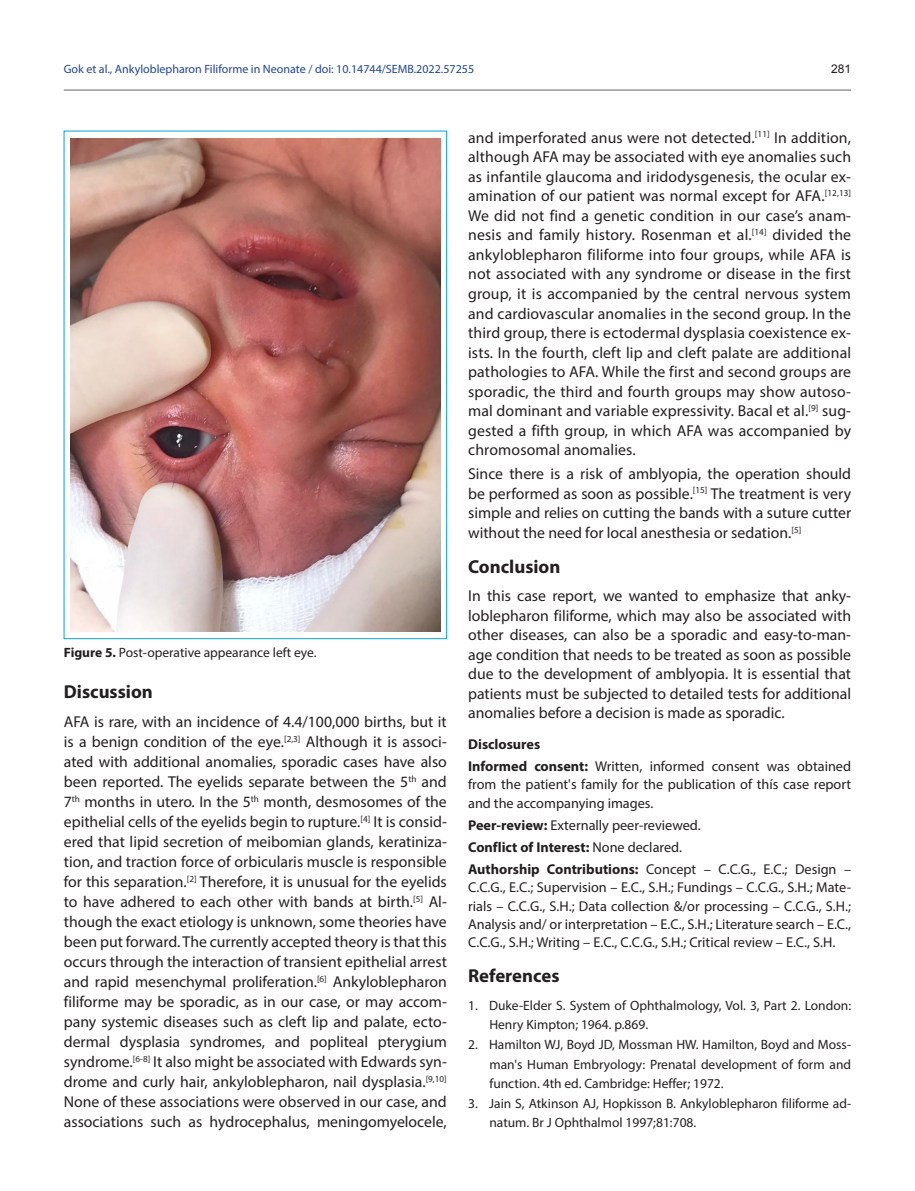
<style>
.page{position:relative;width:915px;height:1191px;background:#fff}
.page>*{position:absolute;margin:0;border:0;box-sizing:border-box;transform-origin:0 0}
.Başlık{font:700 18.75px "Myriad Pro";color:#231f20}
.Ana_metin{font:15.75px/19.5px "Myriad Pro";color:#231f20;text-align:justify}
.Ethic{font:14.25px/18px "Myriad Pro";color:#231f20;text-align:justify}
.Ethic-2{font:700 14.25px "Myriad Pro";color:#231f20}
.References{font:13.5px/19.5px "Myriad Pro";color:#231f20}
.Figure{font:13.5px "Myriad Pro";color:#231f20}
.t1{font:12px "Myriad Pro";color:#21449b}
.t2{font:12px "Arial";color:#231f20}
.s1{font-weight:700}
.s2{font-weight:400}
</style>
<div class="page">
<hr style="left:64px;top:89px;width:786px;height:2px;background:#939598">
<img style="left:70px;top:138px;width:370px;height:493px">
<p class="t1" style="left:64px;top:61px;width:412px">Gok et al., Ankyloblepharon Filiforme in Neonate / doi: 10.14744/SEMB.2022.57255</p>
<p class="t2" style="left:830px;top:60px;width:22px">281</p>
<p class="Figure" style="left:64px;top:644px;width:254px"><span class="s1">Figure 5.</span> Post-operative appearance left eye.</p>
<p class="Başlık" style="left:64px;top:679px;width:91px">Discussion</p>
<p class="Ana_metin" style="left:64px;top:711px;width:384px;line-height:20px">AFA is rare, with an incidence of 4.4/100,000 births, but it is a benign condition of the eye.<sup>[2,3]</sup> Although it is associ&shy;ated with additional anomalies, sporadic cases have also been reported. The eyelids separate between the 5<sup>th</sup> and 7<sup>th</sup> months in utero. In the 5<sup>th</sup> month, desmosomes of the epithelial cells of the eyelids begin to rupture.<sup>[4]</sup> It is consid&shy;ered that lipid secretion of meibomian glands, keratiniza&shy;tion, and traction force of orbicularis muscle is responsible for this separation.<sup>[2]</sup> Therefore, it is unusual for the eyelids to have adhered to each other with bands at birth.<sup>[5]</sup> Al&shy;though the exact etiology is unknown, some theories have been put forward. The currently accepted theory is that this occurs through the interaction of transient epithelial arrest and rapid mesenchymal proliferation.<sup>[6]</sup> Ankyloblepharon filiforme may be sporadic, as in our case, or may accom&shy;pany systemic diseases such as cleft lip and palate, ecto&shy;dermal dysplasia syndromes, and popliteal pterygium syndrome.<sup>[6-8]</sup> It also might be associated with Edwards syn&shy;drome and curly hair, ankyloblepharon, nail dysplasia.<sup>[9,10] </sup>None of these associations were observed in our case, and associations such as hydrocephalus, meningomyelocele,</p>
<p class="Ana_metin" style="left:468px;top:127px;width:384px">and imperforated anus were not detected.<sup>[11]</sup> In addition, although AFA may be associated with eye anomalies such as infantile glaucoma and iridodysgenesis, the ocular ex&shy;amination of our patient was normal except for AFA.<sup>[12,13] </sup>We did not find a genetic condition in our case’s anam&shy;nesis and family history. Rosenman et al.<sup>[14]</sup> divided the ankyloblepharon filiforme into four groups, while AFA is not associated with any syndrome or disease in the first group, it is accompanied by the central nervous system and cardiovascular anomalies in the second group. In the third group, there is ectodermal dysplasia coexistence ex&shy;ists. In the fourth, cleft lip and cleft palate are additional pathologies to AFA. While the first and second groups are sporadic, the third and fourth groups may show autoso&shy;mal dominant and variable expressivity. Bacal et al.<sup>[9]</sup> sug&shy;gested a fifth group, in which AFA was accompanied by chromosomal anomalies.</p>
<p class="Ana_metin" style="left:468px;top:464px;width:384px">Since there is a risk of amblyopia, the operation should be performed as soon as possible.<sup>[15]</sup> The treatment is very simple and relies on cutting the bands with a suture cutter without the need for local anesthesia or sedation.<sup>[5]</sup></p>
<p class="Başlık" style="left:468px;top:554px;width:94px">Conclusion</p>
<p class="Ana_metin" style="left:468px;top:586px;width:384px">In this case report, we wanted to emphasize that anky&shy;loblepharon filiforme, which may also be associated with other diseases, can also be a sporadic and easy-to-man&shy;age condition that needs to be treated as soon as possible due to the development of amblyopia. It is essential that patients must be subjected to detailed tests for additional anomalies before a decision is made as sporadic.</p>
<p class="Ethic-2" style="left:468px;top:735px;width:74px">Disclosures</p>
<p class="Ethic" style="left:468px;top:757px;width:384px"><span class="s1">Informed consent:</span> Written, informed consent was obtained from the patient's family for the publication of thís case report and the accompanying images.</p>
<p class="Ethic" style="left:468px;top:816px;width:234px"><span class="s1">Peer-review:</span> Externally peer-reviewed.</p>
<p class="Ethic-2" style="left:468px;top:838px;width:215px">Conflict of Interest: <span class="s2">None declared.</span></p>
<p class="Ethic" style="left:468px;top:860px;width:384px"><span class="s1">Authorship Contributions:</span> Concept – C.C.G., E.C.; Design – C.C.G., E.C.; Supervision – E.C., S.H.; Fundings – C.C.G., S.H.; Mate&shy;rials – C.C.G., S.H.; Data collection &amp;/or processing – C.C.G., S.H.; Analysis and/ or interpretation – E.C., S.H.; Literature search – E.C., C.C.G., S.H.; Writing – E.C., C.C.G., S.H.; Critical review – E.C., S.H.</p>
<p class="Başlık" style="left:468px;top:963px;width:93px">References</p>
<p class="References" style="left:489px;top:995px;width:363px;text-indent:-21px">1. Duke-Elder S. System of Ophthalmology, Vol. 3, Part 2. London:<br>Henry Kimpton; 1964. p.869.</p>
<p class="References" style="left:489px;top:1034px;width:363px;text-align:justify;text-indent:-21px">2. Hamilton WJ, Boyd JD, Mossman HW. Hamilton, Boyd and Moss&shy;man's Human Embryology: Prenatal development of form and function. 4th ed. Cambridge: Heffer; 1972.</p>
<p class="References" style="left:489px;top:1093px;width:363px;text-indent:-21px">3. Jain S, Atkinson AJ, Hopkisson B. Ankyloblepharon filiforme ad&shy;natum. Br J Ophthalmol 1997;81:708.</p>
</div>
